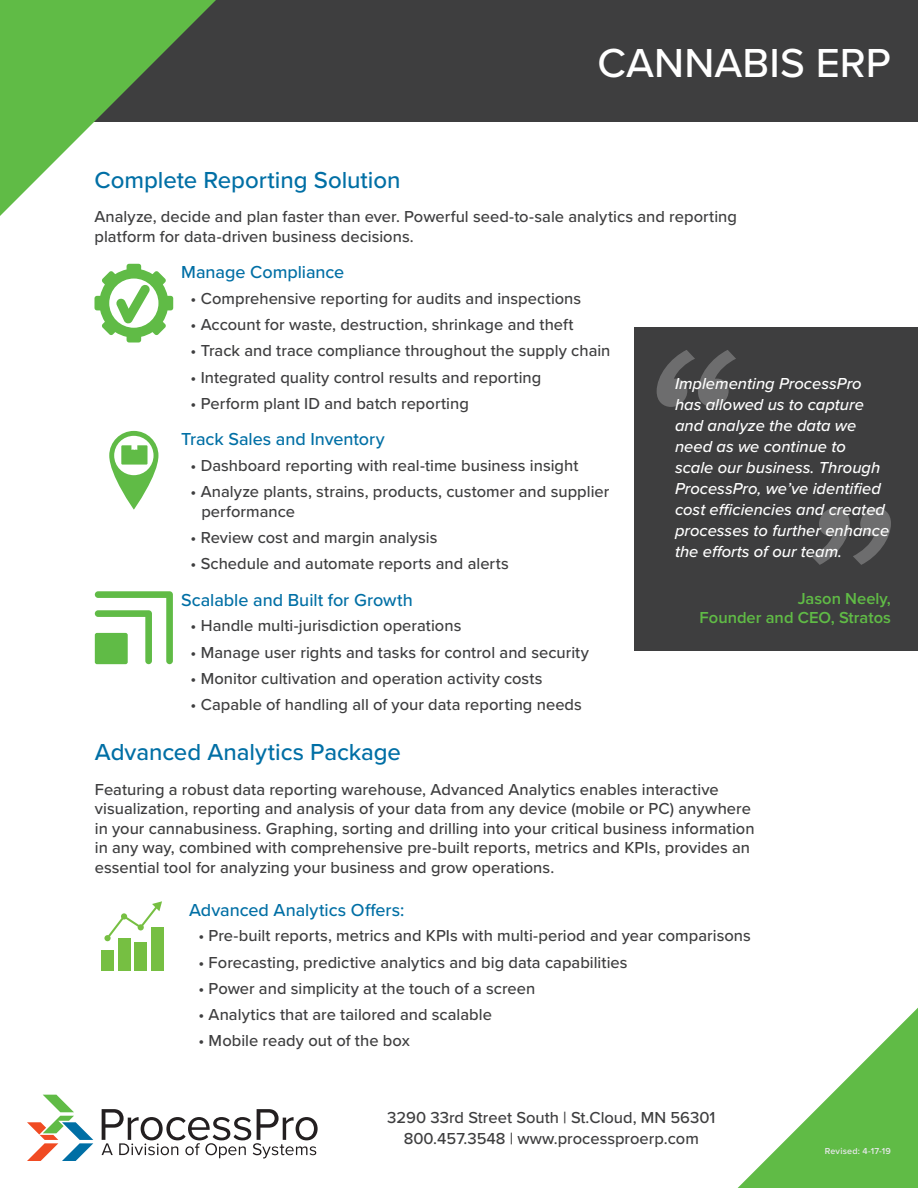
<style>
.page{position:relative;width:918px;height:1188px;background:#fff}
.page>*{position:absolute;margin:0;border:0;box-sizing:border-box;transform-origin:0 0}
.t1{font:500 42px "Proxima Nova";color:#fff}
.t2{font:500 24px "Proxima Nova";letter-spacing:-.005em;color:#006fa5}
.t3{font:500 18px "Proxima Nova";color:#006fa5}
.t4{font:500 16.5px/19.5px "Proxima Nova";color:#3e3e3f}
.t5{font:italic 500 16.5px/21px "Proxima Nova";color:#fff}
.t6{font:600 16.5px/19.5px "Proxima Nova";color:#60bb46;text-align:right}
.t7{font:600 9px "Proxima Nova";letter-spacing:.02em;color:#e6e7e9}
</style>
<div class="page">
<div style="left:101px;top:951px;width:13px;height:20px;background:#76bf42"></div>
<div style="left:118px;top:938px;width:12px;height:33px;background:#76bf42"></div>
<div style="left:135px;top:943px;width:12px;height:28px;background:#76bf42"></div>
<div style="left:151px;top:927px;width:13px;height:44px;background:#76bf42"></div>
<svg style="left:104px;top:901px;width:58px;height:40px"></svg>
<div style="left:0;top:0;width:918px;height:122px;background:#3e3e3f"></div>
<svg style="left:0;top:0;width:216px;height:216px;fill:#60bb46"></svg>
<svg style="left:738px;top:1008px;width:180px;height:180px"></svg>
<svg style="left:102px;top:1109px;width:216px;height:50px"></svg>
<svg style="left:27px;top:1095px;width:66px;height:66px"></svg>
<svg style="left:94px;top:264px;width:79px;height:79px"></svg>
<svg style="left:109px;top:431px;width:49px;height:79px"></svg>
<svg style="left:95px;top:591px;width:78px;height:73px"></svg>
<div style="left:635px;top:327px;width:283px;height:324px;background:#3e3e3f"></div>
<svg style="left:657px;top:350px;width:79px;height:57px"></svg>
<svg style="left:811px;top:508px;width:80px;height:57px"></svg>
<h2 class="t2" style="left:94px;top:165px;width:307px">Complete Reporting Solution</h2>
<h1 class="t1" style="left:598px;top:38px;width:295px">CANNABIS ERP</h1>
<p class="t4" style="left:94px;top:207px;width:644px">Analyze, decide and plan faster than ever. Powerful seed-to-sale analytics and reporting platform for data-driven business decisions.</p>
<p class="t3" style="left:181px;top:261px;width:165px">Manage Compliance</p>
<p class="t4" style="left:191px;top:289px;width:392px">• Comprehensive reporting for audits and inspections</p>
<p class="t4" style="left:191px;top:315px;width:385px">• Account for waste, destruction, shrinkage and theft</p>
<p class="t4" style="left:191px;top:341px;width:421px">• Track and trace compliance throughout the supply chain</p>
<p class="t4" style="left:191px;top:368px;width:352px">• Integrated quality control results and reporting</p>
<p class="t4" style="left:191px;top:394px;width:280px">• Perform plant ID and batch reporting</p>
<p class="t3" style="left:181px;top:428px;width:205px">Track Sales and Inventory</p>
<p class="t4" style="left:191px;top:456px;width:389px">• Dashboard reporting with real-time business insight</p>
<p class="t4" style="left:201px;top:482px;width:410px;text-indent:-11px">• Analyze plants, strains, products, customer and supplier performance</p>
<p class="t4" style="left:191px;top:528px;width:248px">• Review cost and margin analysis</p>
<p class="t4" style="left:191px;top:554px;width:320px">• Schedule and automate reports and alerts</p>
<p class="t3" style="left:181px;top:589px;width:233px">Scalable and Built for Growth</p>
<p class="t4" style="left:191px;top:616px;width:272px">• Handle multi-jurisdiction operations</p>
<p class="t4" style="left:191px;top:643px;width:400px">• Manage user rights and tasks for control and security</p>
<p class="t4" style="left:191px;top:669px;width:354px">• Monitor cultivation and operation activity costs</p>
<p class="t4" style="left:191px;top:695px;width:393px">• Capable of handling all of your data reporting needs</p>
<h2 class="t2" style="left:95px;top:738px;width:308px">Advanced Analytics Package</h2>
<p class="t5" style="left:675px;top:374px;width:216px">Implementing ProcessPro has allowed us to capture and analyze the data we need as we continue to<br>scale our business. Through<br>ProcessPro, we’ve identified cost efficiencies and created processes to further enhance the efforts of our team.</p>
<p class="t6" style="left:700px;top:588px;width:193px">Jason Neely,<br>Founder and CEO, Stratos</p>
<p class="t4" style="left:95px;top:780px;width:661px">Featuring a robust data reporting warehouse, Advanced Analytics enables interactive visualization, reporting and analysis of your data from any device (mobile or PC) anywhere in your cannabusiness. Graphing, sorting and drilling into your critical business information in any way, combined with comprehensive pre-built reports, metrics and KPIs, provides an essential tool for analyzing your business and grow operations.</p>
<p class="t3" style="left:189px;top:899px;width:217px">Advanced Analytics Offers:</p>
<p class="t4" style="left:198px;top:926px;width:554px">• Pre-built reports, metrics and KPIs with multi-period and year comparisons</p>
<p class="t4" style="left:198px;top:953px;width:431px">• Forecasting, predictive analytics and big data capabilities</p>
<p class="t4" style="left:198px;top:979px;width:338px">• Power and simplicity at the touch of a screen</p>
<p class="t4" style="left:198px;top:1005px;width:295px">• Analytics that are tailored and scalable</p>
<p class="t4" style="left:198px;top:1031px;width:213px">• Mobile ready out of the box</p>
<p class="t4" style="left:387px;top:1108px;width:330px;line-height:21px;text-align:center">3290 33rd Street South | St.Cloud, MN 56301<br>800.457.3548 | www.processproerp.com</p>
<p class="t7" style="left:825px;top:1144px;width:68px">Revised: 4-17-19</p>
</div>
